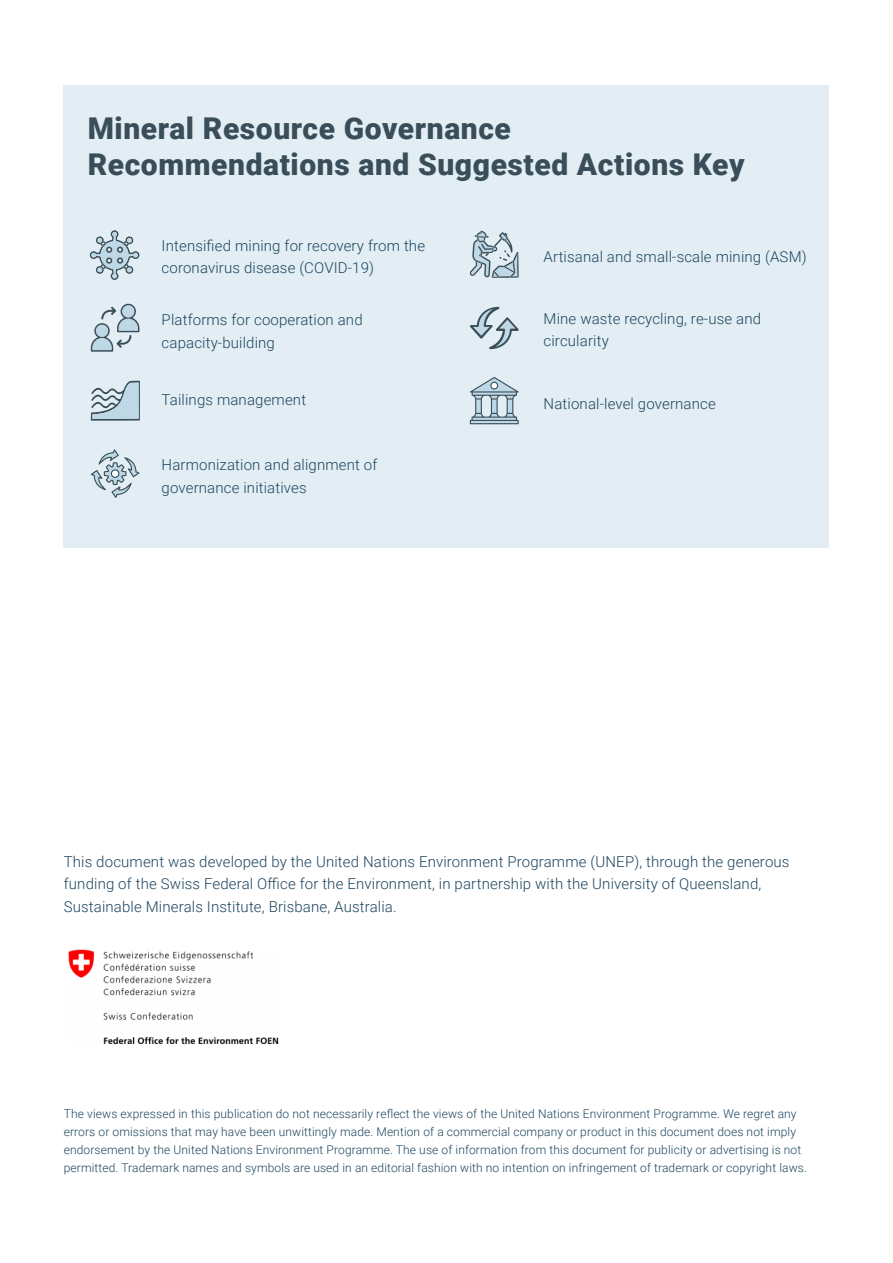
<style>
.page{position:relative;width:893px;height:1263px;background:#fff}
.page>*{position:absolute;margin:0;border:0;box-sizing:border-box;transform-origin:0 0}
.t1{font:900 30px "Roboto";letter-spacing:.02em;color:#3a4e59}
.t2{font:300 15px/22.5px "Roboto";letter-spacing:.01em;color:#1d455e}
.t3{font:300 12px/18px "Roboto";letter-spacing:.01em;color:#1d455e}
</style>
<div class="page">
<div style="left:64px;top:85px;width:765px;height:462px;background:#deecf3"></div>
<svg style="left:90px;top:230px;width:49px;height:50px"></svg>
<svg style="left:91px;top:304px;width:48px;height:48px"></svg>
<svg style="left:91px;top:381px;width:49px;height:40px"></svg>
<svg style="left:91px;top:449px;width:48px;height:49px"></svg>
<svg style="left:470px;top:231px;width:49px;height:47px"></svg>
<svg style="left:470px;top:307px;width:49px;height:42px"></svg>
<svg style="left:470px;top:377px;width:49px;height:47px"></svg>
<img style="left:68px;top:949px;width:211px;height:95px">
<p class="t1" style="left:88px;top:107px;width:425px">Mineral Resource Governance</p>
<p class="t1" style="left:88px;top:143px;width:658px">Recommendations and Suggested Actions Key</p>
<p class="t2" style="left:162px;top:233px;width:265px">Intensified mining for recovery from the coronavirus disease (COVID-19)</p>
<p class="t2" style="left:162px;top:308px;width:203px">Platforms for cooperation and capacity-building</p>
<p class="t2" style="left:162px;top:388px;width:146px">Tailings management</p>
<p class="t2" style="left:162px;top:453px;width:217px">Harmonization and alignment of governance initiatives</p>
<p class="t2" style="left:544px;top:245px;width:265px">Artisanal and small-scale mining (ASM)</p>
<p class="t2" style="left:544px;top:307px;width:219px">Mine waste recycling, re-use and circularity</p>
<p class="t2" style="left:544px;top:392px;width:174px">National-level governance</p>
<p class="t2" style="left:64px;top:850px;width:727px">This document was developed by the United Nations Environment Programme (UNEP), through the generous funding of the Swiss Federal Office for the Environment, in partnership with the University of Queensland,<br>Sustainable Minerals Institute, Brisbane, Australia.</p>
<p class="t3" style="left:64px;top:1104px;width:745px">The views expressed in this publication do not necessarily reflect the views of the United Nations Environment Programme. We regret any errors or omissions that may have been unwittingly made. Mention of a commercial company or product in this document does not imply endorsement by the United Nations Environment Programme. The use of information from this document for publicity or advertising is not permitted. Trademark names and symbols are used in an editorial fashion with no intention on infringement of trademark or copyright laws.</p>
</div>
